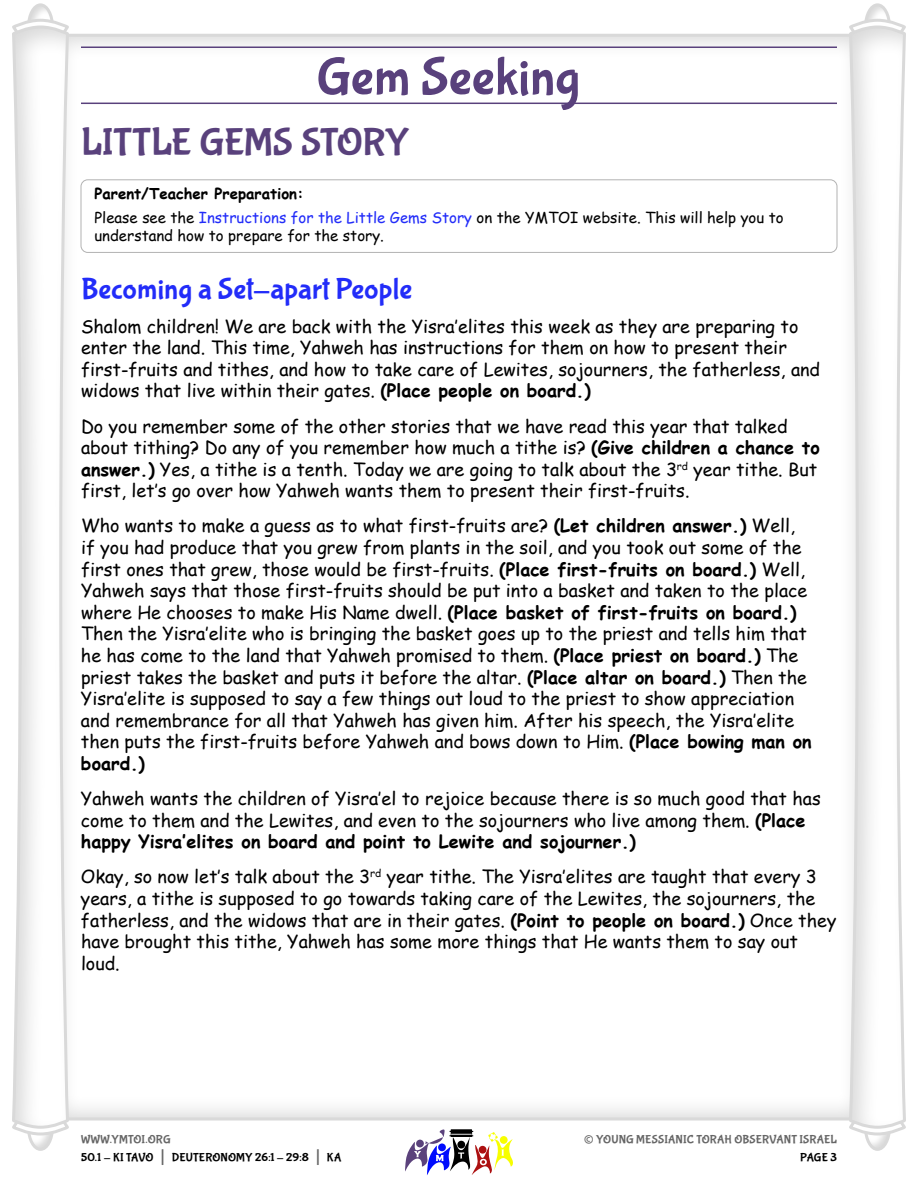
<style>
.page{position:relative;width:918px;height:1188px;background:#fff}
.page>*{position:absolute;margin:0;border:0;box-sizing:border-box;transform-origin:0 0}
.t1{font:54px "Bubblegum Sans";letter-spacing:.005em;color:#59417c}
.t2{font:39px "Bubblegum Sans";letter-spacing:-.005em;color:#59417c}
.t3{font:30px "Bubblegum Sans";letter-spacing:.005em;color:#222cf9}
.t4{font:27px "Bubblegum Sans";color:#666}
.t5{font:18px/21.6px "Comic Sans MS";color:#000}
.t6{font:15px/24.8px "Comic Sans MS";color:#000}
.t7{font:12px/18px "Bubblegum Sans";letter-spacing:.015em;color:#000}
.t8{font:12px "Bubblegum Sans";letter-spacing:.01em;color:#666}
.s1{font-weight:700}
.s2{color:#222cf9}
.s3{color:#666}
.s4{font-size:21px;color:#666}
</style>
<div class="page">
<svg style="left:405px;top:1129px;width:108px;height:46px"></svg>
<svg style="left:28px;top:1137px;width:25px;height:10px"></svg>
<div style="left:27px;top:1104px;width:27px;height:47px;border:3px solid #d9d9d9;border-radius:50%"></div>
<svg style="left:17px;top:1114px;width:55px;height:23px"></svg>
<svg style="left:28px;top:7px;width:25px;height:10px"></svg>
<div style="left:27px;top:3px;width:27px;height:48px;border:3px solid #d9d9d9;border-radius:50%"></div>
<svg style="left:18px;top:17px;width:45px;height:7px"></svg>
<svg style="left:12px;top:24px;width:58px;height:1106px"></svg>
<svg style="left:865px;top:1137px;width:25px;height:10px"></svg>
<div style="left:864px;top:1104px;width:27px;height:47px;border:3px solid #d9d9d9;border-radius:50%"></div>
<svg style="left:854px;top:1130px;width:47px;height:7px"></svg>
<svg style="left:865px;top:7px;width:25px;height:10px"></svg>
<div style="left:864px;top:3px;width:27px;height:48px;border:3px solid #d9d9d9;border-radius:50%"></div>
<svg style="left:846px;top:17px;width:54px;height:23px"></svg>
<svg style="left:848px;top:24px;width:58px;height:1106px"></svg>
<hr style="left:81px;top:103px;width:756px;height:1px;background:#59417c">
<hr style="left:81px;top:46px;width:756px;height:2px;background:#59417c">
<div style="left:81px;top:179px;width:756px;height:74px;border:1px solid #b2b2b2;border-radius:7px"></div>
<h1 class="t1" style="left:317px;top:55px;width:265px">Gem Seeking</h1>
<h2 class="t2" style="left:81px;top:126px;width:330px">LITTLE GEMS STORY</h2>
<p class="t6" style="left:94px;top:182px;width:691px"><span class="s1">Parent/Teacher Preparation:<br></span>Please see the <span class="s2">Instructions for the Little Gems Story</span> on the YMTOI website. This will help you to</p>
<p class="t6" style="left:94px;top:225px;width:291px">understand how to prepare for the story.</p>
<h3 class="t3" style="left:81px;top:276px;width:333px">Becoming a Set-apart People</h3>
<p class="t5" style="left:81px;top:315px;width:741px">Shalom children! We are back with the Yisra’elites this week as they are preparing to enter the land. This time, Yahweh has instructions for them on how to present their first-fruits and tithes, and how to take care of Lewites, sojourners, the fatherless, and widows that live within their gates. <span class="s1">(Place people on board )</span></p>
<p class="t5" style="left:81px;top:417px;width:740px">Do you remember some of the other stories that we have read this year that talked about tithing? Do any of you remember how much a tithe is? <span class="s1">(Give children a chance to answer )</span> Yes, a tithe is a tenth. Today we are going to talk about the 3<sup>rd</sup> year tithe. But first, let’s go over how Yahweh wants them to present their first-fruits.</p>
<p class="t5" style="left:81px;top:517px;width:732px">Who wants to make a guess as to what first-fruits are? <span class="s1">(Let children answer )</span> Well, if you had produce that you grew from plants in the soil, and you took out some of the first ones that grew, those would be first-fruits. <span class="s1">(Place first-fruits on board )</span> Well, Yahweh says that those first-fruits should be put into a basket and taken to the place where He chooses to make His Name dwell. <span class="s1">(Place basket of first-fruits on board )<br></span>Then the Yisra’elite who is bringing the basket goes up to the priest and tells him that he has come to the land that Yahweh promised to them. <span class="s1">(Place priest on board )</span> The priest takes the basket and puts it before the altar. <span class="s1">(Place altar on board )</span> Then the Yisra’elite is supposed to say a few things out loud to the priest to show appreciation and remembrance for all that Yahweh has given him. After his speech, the Yisra’elite then puts the first-fruits before Yahweh and bows down to Him. <span class="s1">(Place bowing man on board )</span></p>
<p class="t5" style="left:81px;top:787px;width:741px">Yahweh wants the children of Yisra’el to rejoice because there is so much good that has come to them and the Lewites, and even to the sojourners who live among them. <span class="s1">(Place happy Yisra’elites on board and point to Lewite and sojourner.)</span></p>
<p class="t5" style="left:81px;top:866px;width:757px">Okay, so now let’s talk about the 3<sup>rd</sup> year tithe. The Yisra’elites are taught that every 3 years, a tithe is supposed to go towards taking care of the Lewites, the sojourners, the fatherless, and the widows that are in their gates. <span class="s1">(Point to people on board )</span> Once they have brought this tithe, Yahweh has some more things that He wants them to say out loud.</p>
<p class="t7" style="left:81px;top:1132px;width:262px"><span class="s3">WWW.YMTOI.ORG<br></span>50.1 - KI TAVO <span class="s4">|</span> DEUTERONOMY 26:1 - 29:8 <span class="s4">|</span> KA</p>
<h3 class="t4" style="left:584px;top:1128px;width:12px">©</h3>
<p class="t8" style="left:596px;top:1134px;width:242px">YOUNG MESSIANIC TORAH OBSERVANT ISRAEL</p>
<p class="t7" style="left:800px;top:1150px;width:38px">PAGE 3</p>
</div>
